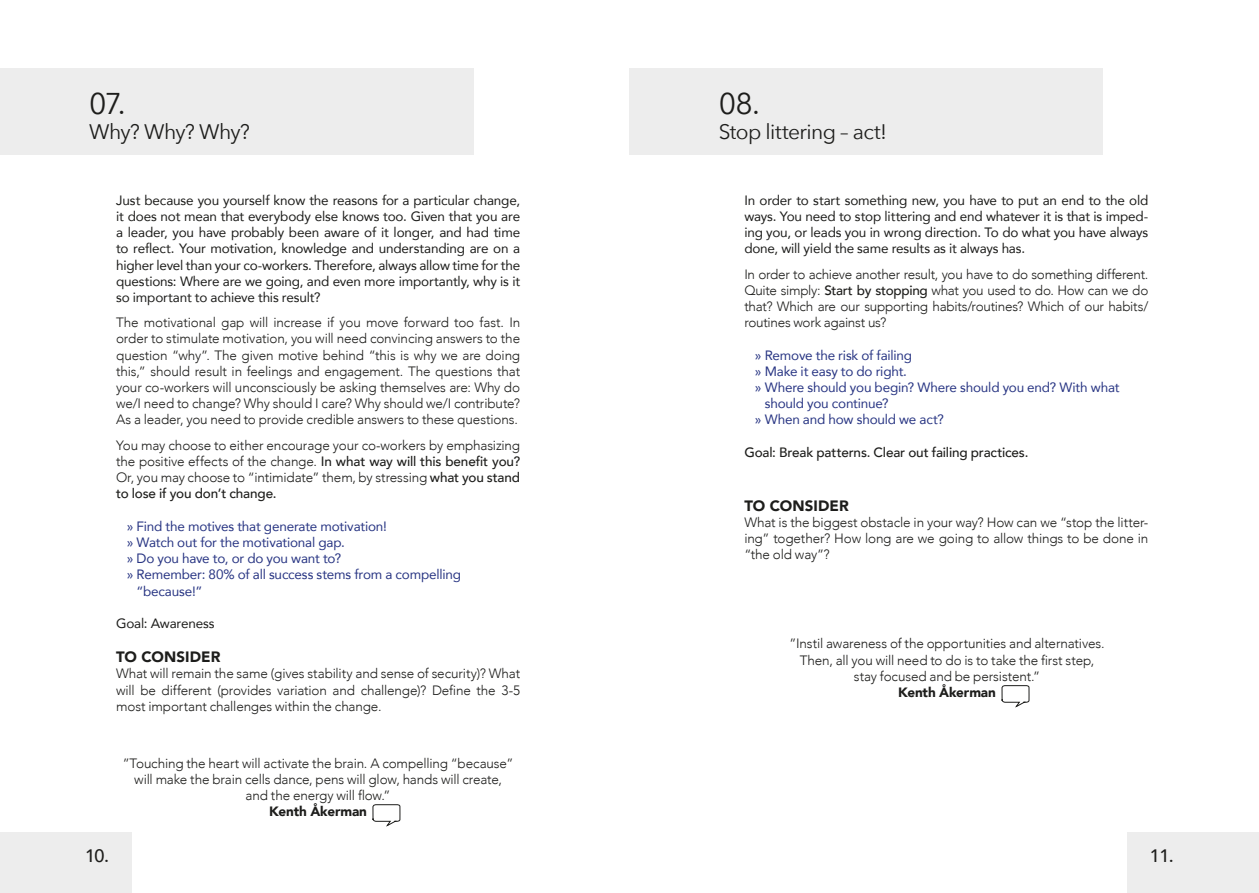
<style>
.page{position:relative;width:1259px;height:893px;background:#fff}
.page>*{position:absolute;margin:0;border:0;box-sizing:border-box;transform-origin:0 0}
.t1{font:30px "Avenir Next";color:#1d1d1b}
.t2{font:21px "Avenir Next";letter-spacing:-.03em;color:#1d1d1b}
.t3{font:500 18px "Avenir";color:#1d1d1b}
.t4{font:900 15px "Avenir";letter-spacing:.005em;color:#1d1d1b}
.t5{font:300 13.5px/16.2px "Avenir";letter-spacing:-.01em;color:#1d1d1b;text-align:justify}
.t6{font:13.5px/16.2px "Avenir";letter-spacing:-.015em;color:#1d1d1b;text-align:justify}
.t7{font:13.5px "Avenir";letter-spacing:-.015em;color:#283583}
.t8{font:500 13.5px "Avenir";letter-spacing:-.01em;color:#1d1d1b}
.t9{font:900 13.5px "Avenir";letter-spacing:-.005em;color:#1d1d1b}
.s1{font-weight:500}
</style>
<div class="page">
<div style="left:0;top:832px;width:132px;height:61px;background:#ededed"></div>
<div style="left:629px;top:68px;width:474px;height:87px;background:#ededed"></div>
<div style="left:0;top:68px;width:474px;height:87px;background:#ededed"></div>
<div style="left:1127px;top:832px;width:132px;height:61px;background:#ededed"></div>
<svg style="left:372px;top:804px;width:28px;height:23px"></svg>
<svg style="left:1001px;top:685px;width:28px;height:23px"></svg>
<h1 class="t1" style="left:89px;top:84px;width:38px">07.</h1>
<h2 class="t2" style="left:89px;top:118px;width:162px">Why? Why? Why?</h2>
<p class="t6" style="left:116px;top:192px;width:405px">Just because you yourself know the reasons for a particular change, it does not mean that everybody else knows too. Given that you are a leader, you have probably been aware of it longer, and had time to reflect. Your motivation, knowledge and understanding are on a higher level than your co-workers. Therefore, always allow time for the questions: Where are we going, and even more importantly, why is it so important to achieve this result?</p>
<p class="t5" style="left:116px;top:315px;width:405px">The motivational gap will increase if you move forward too fast. In order to stimulate motivation, you will need convincing answers to the question “why”. The given motive behind “this is why we are doing this,” should result in feelings and engagement. The questions that your co-workers will unconsciously be asking themselves are: Why do we/I need to change? Why should I care? Why should we/I contribute?<br>As a leader, you need to provide credible answers to these questions.</p>
<p class="t5" style="left:116px;top:437px;width:405px">You may choose to either encourage your co-workers by emphasizing the positive effects of the change. <span class="s1">In what way will this benefit you?<br></span>Or, you may choose to “intimidate” them, by stressing <span class="s1">what you stand to lose if you don’t change.</span></p>
<p class="t7" style="left:127px;top:517px;width:262px">» Find the motives that generate motivation!</p>
<p class="t7" style="left:127px;top:533px;width:220px">» Watch out for the motivational gap.</p>
<p class="t7" style="left:127px;top:550px;width:216px">» Do you have to, or do you want to?</p>
<p class="t7" style="left:127px;top:566px;width:336px">» Remember: 80% of all success stems from a compelling</p>
<p class="t7" style="left:137px;top:582px;width:67px">“because!”</p>
<p class="t6" style="left:116px;top:615px;width:100px">Goal: Awareness</p>
<p class="t4" style="left:116px;top:647px;width:106px">TO CONSIDER</p>
<p class="t5" style="left:116px;top:666px;width:405px">What will remain the same (gives stability and sense of security)? What will be different (provides variation and challenge)? Define the 3-5 most important challenges within the change.</p>
<p class="t5" style="left:123px;top:755px;width:392px;text-align:center">”Touching the heart will activate the brain. A compelling “because” will make the brain cells dance, pens will glow, hands will create, and the energy will flow.”</p>
<p class="t9" style="left:269px;top:803px;width:99px">Kenth Åkerman</p>
<h1 class="t1" style="left:719px;top:84px;width:42px">08.</h1>
<h2 class="t2" style="left:719px;top:118px;width:170px">Stop littering – act!</h2>
<p class="t6" style="left:744px;top:192px;width:405px">In order to start something new, you have to put an end to the old ways. You need to stop littering and end whatever it is that is imped&shy;ing you, or leads you in wrong direction. To do what you have always done, will yield the same results as it always has.</p>
<p class="t5" style="left:744px;top:266px;width:405px">In order to achieve another result, you have to do something different.<br>Quite simply: <span class="s1">Start by stopping</span> what you used to do. How can we do that? Which are our supporting habits/routines? Which of our habits/ routines work against us?</p>
<p class="t7" style="left:755px;top:346px;width:159px">» Remove the risk of failing</p>
<p class="t7" style="left:755px;top:362px;width:154px">» Make it easy to do right.</p>
<p class="t7" style="left:755px;top:379px;width:366px">» Where should you begin? Where should you end? With what</p>
<p class="t7" style="left:765px;top:395px;width:125px">should you continue?</p>
<p class="t7" style="left:755px;top:411px;width:191px">» When and how should we act?</p>
<p class="t8" style="left:744px;top:443px;width:286px">Goal: Break patterns. Clear out failing practices.</p>
<p class="t4" style="left:744px;top:496px;width:106px">TO CONSIDER</p>
<p class="t5" style="left:744px;top:515px;width:405px">What is the biggest obstacle in your way? How can we “stop the litter&shy;ing” together? How long are we going to allow things to be done in “the old way”?</p>
<p class="t5" style="left:789px;top:636px;width:316px;text-align:center">”Instil awareness of the opportunities and alternatives.<br>Then, all you will need to do is to take the first step, stay focused and be persistent.”</p>
<p class="t9" style="left:898px;top:684px;width:99px">Kenth Åkerman</p>
<h3 class="t3" style="left:85px;top:844px;width:26px">10.</h3>
<h3 class="t3" style="left:1149px;top:844px;width:26px">11.</h3>
</div>
